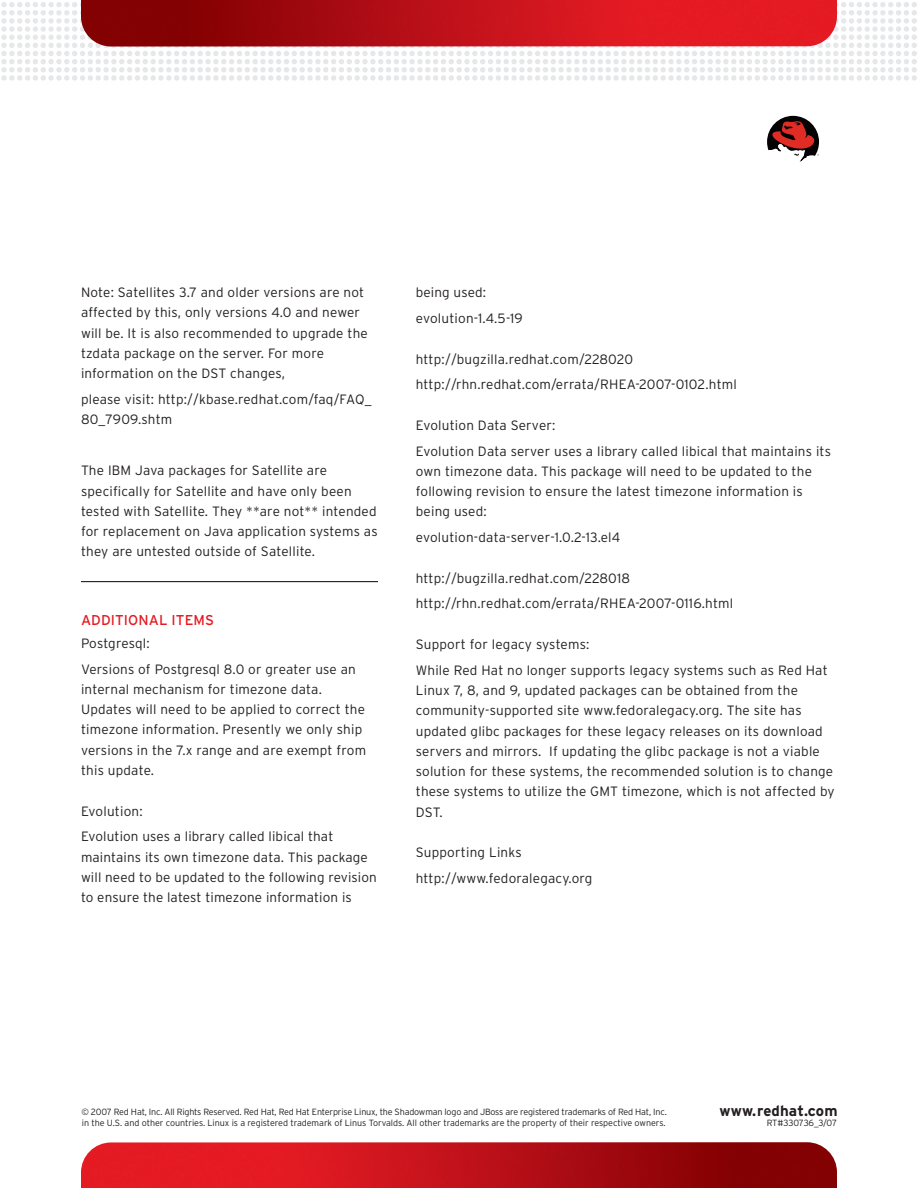
<style>
.page{position:relative;width:918px;height:1188px;background:#fff}
.page>*{position:absolute;margin:0;border:0;box-sizing:border-box;transform-origin:0 0}
.t1{font:700 15px "Interstate";letter-spacing:.01em;color:#231f20}
.t2{font:14.25px "Interstate";letter-spacing:.01em;color:#e51a23}
.t3{font:300 13.5px/20.2px "Interstate";letter-spacing:.015em;color:#231f20}
.t4{font:300 9px/10.5px "Interstate";letter-spacing:-.02em;color:#231f20}
</style>
<div class="page">
<img style="left:81px;top:1142px;width:756px;height:46px">
<svg style="left:1px;top:2px;width:916px;height:79px"></svg>
<svg style="left:767px;top:116px;width:52px;height:46px"></svg>
<img style="left:81px;top:0;width:756px;height:47px">
<hr style="left:81px;top:581px;width:297px;height:1px;background:#231f20">
<p class="t3" style="left:81px;top:282px;width:288px">Note: Satellites 3.7 and older versions are not affected by this, only versions 4.0 and newer will be. It is also recommended to upgrade the tzdata package on the server. For more information on the DST changes,</p>
<p class="t3" style="left:81px;top:389px;width:292px">please visit: http://kbase.redhat.com/faq/FAQ_<br>80_7909.shtm</p>
<p class="t3" style="left:81px;top:460px;width:298px">The IBM Java packages for Satellite are specifically for Satellite and have only been tested with Satellite. They **are not** intended for replacement on Java application systems as they are untested outside of Satellite.</p>
<p class="t2" style="left:81px;top:612px;width:135px">ADDITIONAL ITEMS</p>
<p class="t3" style="left:81px;top:630px;width:276px;line-height:25.7px">Postgresql:<br>Versions of Postgresql 8.0 or greater use an</p>
<p class="t3" style="left:81px;top:679px;width:287px">internal mechanism for timezone data.<br>Updates will need to be applied to correct the timezone information. Presently we only ship versions in the 7.x range and are exempt from this update.</p>
<p class="t3" style="left:81px;top:798px;width:254px;line-height:25.7px">Evolution:<br>Evolution uses a library called libical that</p>
<p class="t3" style="left:81px;top:847px;width:297px">maintains its own timezone data. This package will need to be updated to the following revision to ensure the latest timezone information is</p>
<p class="t3" style="left:416px;top:279px;width:109px;line-height:25.7px">being used: evolution-1.4.5-19</p>
<p class="t3" style="left:416px;top:346px;width:323px;line-height:25.7px">http://bugzilla.redhat.com/228020 http://rhn.redhat.com/errata/RHEA-2007-0102.html</p>
<p class="t3" style="left:416px;top:412px;width:417px;line-height:25.7px">Evolution Data Server:<br>Evolution Data server uses a library called libical that maintains its</p>
<p class="t3" style="left:416px;top:461px;width:398px">own timezone data. This package will need to be updated to the following revision to ensure the latest timezone information is being used:</p>
<p class="t3" style="left:416px;top:527px;width:206px">evolution-data-server-1.0.2-13.el4</p>
<p class="t3" style="left:416px;top:565px;width:319px;line-height:25.7px">http://bugzilla.redhat.com/228018 http://rhn.redhat.com/errata/RHEA-2007-0116.html</p>
<p class="t3" style="left:416px;top:632px;width:413px;line-height:25.7px">Support for legacy systems:<br>While Red Hat no longer supports legacy systems such as Red Hat</p>
<p class="t3" style="left:416px;top:680px;width:420px">Linux 7, 8, and 9, updated packages can be obtained from the community-supported site www.fedoralegacy.org. The site has updated glibc packages for these legacy releases on its download servers and mirrors. If updating the glibc package is not a viable solution for these systems, the recommended solution is to change these systems to utilize the GMT timezone, which is not affected by DST.</p>
<p class="t3" style="left:416px;top:840px;width:178px;line-height:25.7px">Supporting Links http://www.fedoralegacy.org</p>
<p class="t4" style="left:81px;top:1107px;width:587px">© 2007 Red Hat, Inc. All Rights Reserved. Red Hat, Red Hat Enterprise Linux, the Shadowman logo and JBoss are registered trademarks of Red Hat, Inc. in the U.S. and other countries. Linux is a registered trademark of Linus Torvalds. All other trademarks are the property of their respective owners.</p>
<p class="t1" style="left:720px;top:1103px;width:120px">www.redhat.com</p>
<p class="t4" style="left:767px;top:1117px;width:72px">RT#330736_3/07</p>
</div>
